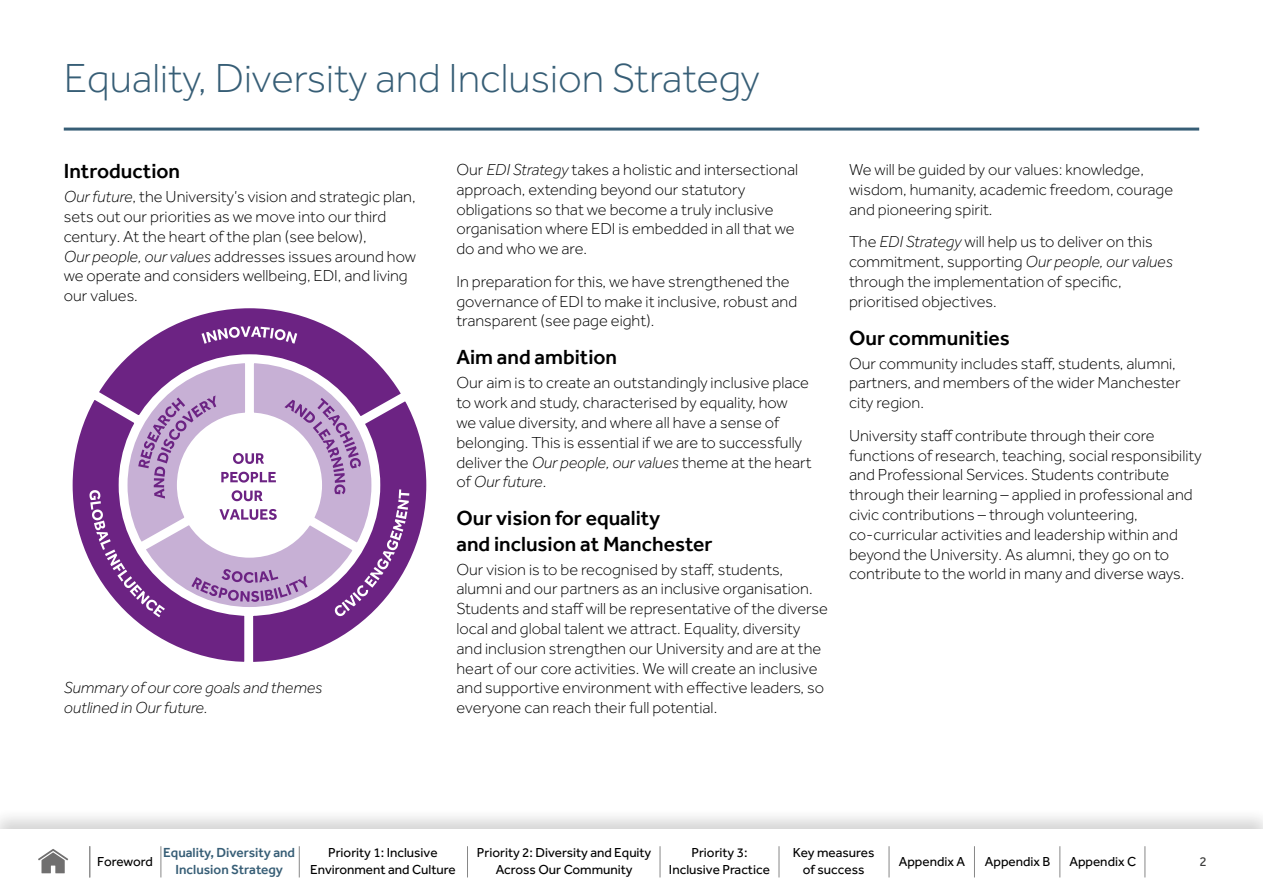
<style>
.page{position:relative;width:1263px;height:893px;background:#fff}
.page>*{position:absolute;margin:0;border:0;box-sizing:border-box;transform-origin:0 0}
.t1{font:300 42px "Effra";color:#375e76}
.sub-title__h3{font:500 21px/25.2px "Effra";color:#000}
.body__p{font:300 16.5px/19.8px "Effra";color:#000}
.body__p-2{font:italic 300 16.5px/19.8px "Effra";color:#000}
.t2{font:13.5px/16.5px "Effra";color:#000;text-align:center}
.t3{font:500 13.5px/16.5px "Effra";color:#375e76;text-align:center}
.t4{font:13.5px "Effra";color:#3c3c3b}
.s1{font-style:italic}
</style>
<div class="page">
<hr style="left:64px;top:128px;width:1135px;height:3px;background:#375e76">
<svg style="left:72px;top:308px;width:355px;height:354px"></svg>
<svg style="left:202px;top:326px;width:95px;height:18px"></svg>
<svg style="left:89px;top:395px;width:320px;height:222px"></svg>
<div style="left:0;top:806px;width:1263px;height:87px;background:#000;opacity:.2"></div>
<div style="left:0;top:829px;width:1263px;height:64px;background:#fff"></div>
<hr style="left:1144px;top:846px;width:1px;height:31px;background:#878787">
<hr style="left:974px;top:846px;width:1px;height:31px;background:#878787">
<hr style="left:1059px;top:846px;width:1px;height:31px;background:#878787">
<hr style="left:889px;top:846px;width:1px;height:31px;background:#878787">
<hr style="left:779px;top:846px;width:1px;height:31px;background:#878787">
<hr style="left:467px;top:846px;width:1px;height:31px;background:#878787">
<hr style="left:660px;top:846px;width:1px;height:31px;background:#878787">
<hr style="left:299px;top:846px;width:1px;height:31px;background:#878787">
<hr style="left:161px;top:846px;width:1px;height:31px;background:#878787">
<hr style="left:89px;top:846px;width:1px;height:31px;background:#878787">
<svg style="left:38px;top:849px;width:30px;height:24px"></svg>
<p class="t1" style="left:64px;top:55px;width:698px">Equality, Diversity and Inclusion Strategy</p>
<h3 class="sub-title__h3" style="left:64px;top:158px;width:118px">Introduction</h3>
<p class="body__p" style="left:64px;top:187px;width:354px"><span class="s1">Our future</span>, the University’s vision and strategic plan, sets out our priorities as we move into our third century. At the heart of the plan (see below),<br><span class="s1">Our people, our values</span> addresses issues around how we operate and considers wellbeing, EDI, and living our values.</p>
<p class="body__p-2" style="left:64px;top:677px;width:260px">Summary of our core goals and themes outlined in Our future.</p>
<p class="body__p" style="left:456px;top:160px;width:343px">Our <span class="s1">EDI Strategy</span> takes a holistic and intersectional approach, extending beyond our statutory obligations so that we become a truly inclusive organisation where EDI is embedded in all that we do and who we are.</p>
<p class="body__p" style="left:456px;top:271px;width:342px">In preparation for this, we have strengthened the governance of EDI to make it inclusive, robust and transparent (see page eight).</p>
<h3 class="sub-title__h3" style="left:456px;top:344px;width:162px">Aim and ambition</h3>
<p class="body__p" style="left:456px;top:373px;width:357px">Our aim is to create an outstandingly inclusive place to work and study, characterised by equality, how we value diversity, and where all have a sense of belonging. This is essential if we are to successfully deliver the <span class="s1">Our people, our values</span> theme at the heart of <span class="s1">Our future</span>.</p>
<h3 class="sub-title__h3" style="left:456px;top:505px;width:257px">Our vision for equality<br>and inclusion at Manchester</h3>
<p class="body__p" style="left:456px;top:559px;width:373px">Our vision is to be recognised by staff, students, alumni and our partners as an inclusive organisation.<br>Students and staff will be representative of the diverse local and global talent we attract. Equality, diversity and inclusion strengthen our University and are at the heart of our core activities. We will create an inclusive and supportive environment with effective leaders, so everyone can reach their full potential.</p>
<p class="body__p" style="left:849px;top:160px;width:326px">We will be guided by our values: knowledge, wisdom, humanity, academic freedom, courage and pioneering spirit.</p>
<p class="body__p" style="left:849px;top:232px;width:325px">The <span class="s1">EDI Strategy</span> will help us to deliver on this commitment, supporting <span class="s1">Our people, our values </span>through the implementation of specific, prioritised objectives.</p>
<h3 class="sub-title__h3" style="left:849px;top:325px;width:162px">Our communities</h3>
<p class="body__p" style="left:849px;top:353px;width:333px">Our community includes staff, students, alumni, partners, and members of the wider Manchester city region.</p>
<p class="body__p" style="left:849px;top:425px;width:354px">University staff contribute through their core functions of research, teaching, social responsibility and Professional Services. Students contribute through their learning – applied in professional and civic contributions – through volunteering, co-curricular activities and leadership within and beyond the University. As alumni, they go on to contribute to the world in many and diverse ways.</p>
<p class="t2" style="left:97px;top:853px;width:57px">Foreword</p>
<p class="t3" style="left:163px;top:844px;width:133px">Equality, Diversity and<br>Inclusion Strategy</p>
<p class="t2" style="left:310px;top:844px;width:147px">Priority 1: Inclusive<br>Environment and Culture</p>
<p class="t2" style="left:477px;top:844px;width:176px">Priority 2: Diversity and Equity<br>Across Our Community</p>
<p class="t2" style="left:899px;top:853px;width:68px">Appendix A</p>
<p class="t2" style="left:985px;top:853px;width:67px">Appendix B</p>
<p class="t2" style="left:1069px;top:853px;width:68px">Appendix C</p>
<p class="t2" style="left:669px;top:844px;width:103px">Priority 3:<br>Inclusive Practice</p>
<p class="t2" style="left:793px;top:844px;width:83px">Key measures of success</p>
<p class="t4" style="left:1199px;top:853px;width:9px">2</p>
</div>
